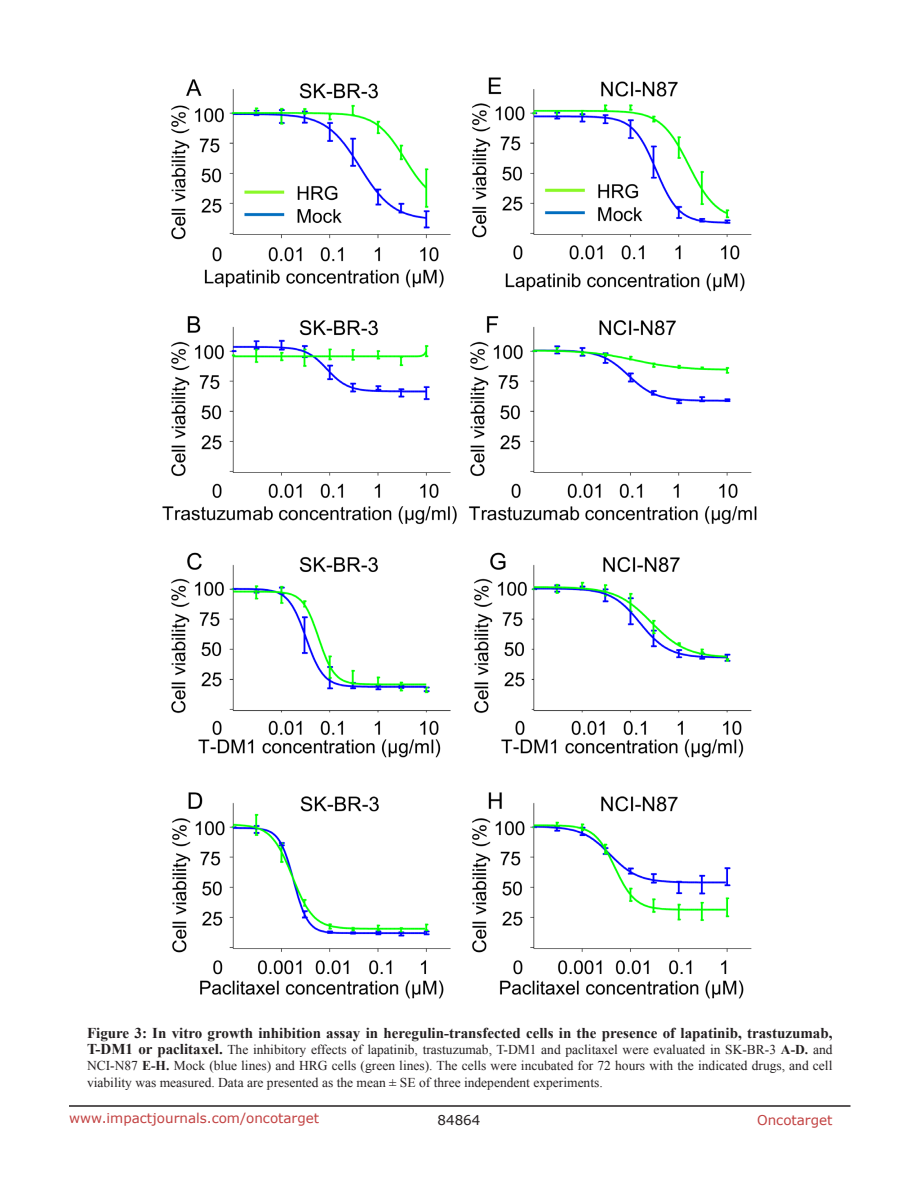
<style>
.page{position:relative;width:918px;height:1188px;background:#fff}
.page>*{position:absolute;margin:0;border:0;box-sizing:border-box;transform-origin:0 0}
.figuretext{font:700 15px "Times New Roman";color:#231f20}
.figuretext-2{font:13.5px/16.2px "Times New Roman";color:#231f20;text-align:justify}
.t1{font:13.5px "Verdana";color:#c24141}
.t2{font:13.5px "Verdana";color:#231f20}
.s1{font-weight:700;font-size:15px}
.s2{font-weight:700}
</style>
<div class="page">
<hr style="left:69px;top:1105px;width:781px;height:2px;background:#231f20">
<img style="left:162px;top:77px;width:595px;height:922px">
<p class="figuretext" style="left:87px;top:1023px;width:747px">Figure 3: In vitro growth inhibition assay in heregulin-transfected cells in the presence of lapatinib, trastuzumab,</p>
<p class="figuretext-2" style="left:87px;top:1041px;width:747px"><span class="s1">T-DM1 or paclitaxel.</span> The inhibitory effects of lapatinib, trastuzumab, T-DM1 and paclitaxel were evaluated in SK-BR-3 <span class="s2">A-D.</span> and NCI-N87 <span class="s2">E-H.</span> Mock (blue lines) and HRG cells (green lines). The cells were incubated for 72 hours with the indicated drugs, and cell viability was measured. Data are presented as the mean ± SE of three independent experiments.</p>
<p class="t1" style="left:69px;top:1109px;width:252px">www.impactjournals.com/oncotarget</p>
<p class="t2" style="left:438px;top:1111px;width:44px">84864</p>
<p class="t1" style="left:757px;top:1111px;width:77px">Oncotarget</p>
</div>
